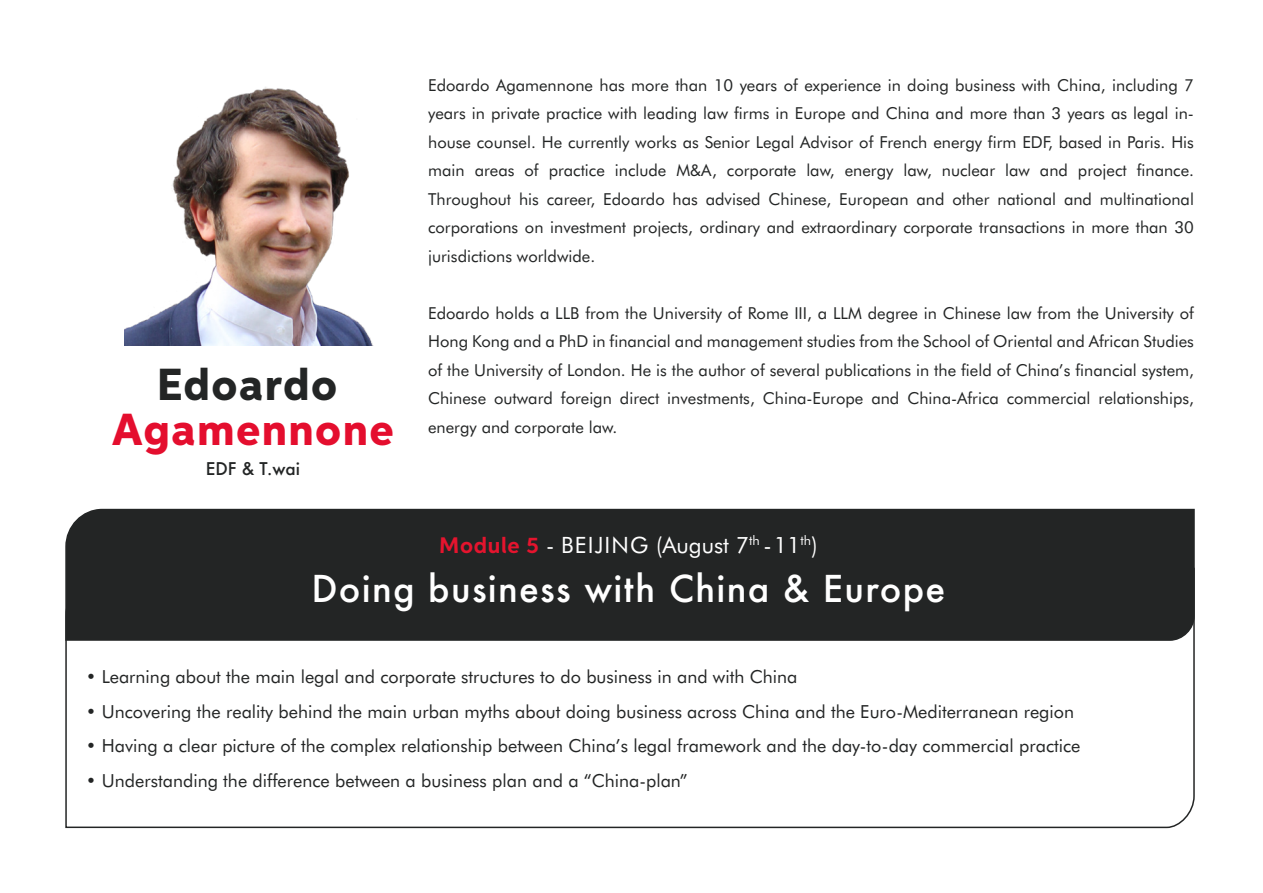
<style>
.page{position:relative;width:1263px;height:893px;background:#fff}
.page>*{position:absolute;margin:0;border:0;box-sizing:border-box;transform-origin:0 0}
.t1{font:800 45px "Neutro";letter-spacing:.03em;color:#e40e2e}
.t2{font:800 45px "Neutro";letter-spacing:.03em;color:#232525}
.t3{font:500 36px "Futura";letter-spacing:.035em;color:#fff}
.t4{font:22.5px "Futura BT";letter-spacing:.025em;color:#fff}
.t5{font:18px "Futura BT";color:#232525}
.t6{font:500 17.1px "Futura";color:#232525}
.t7{font:16.5px/28.5px "Futura BT";color:#232525;text-align:justify}
.s1{font-family:"Neutro";font-weight:700;color:#e5142e}
</style>
<div class="page">
<svg style="left:65px;top:642px;width:1130px;height:187px"></svg>
<div style="left:65px;top:508px;width:1130px;height:134px;background:#232525"></div>
<img style="left:124px;top:87px;width:250px;height:259px">
<h1 class="t2" style="left:157px;top:357px;width:182px">Edoardo</h1>
<h1 class="t1" style="left:112px;top:402px;width:283px">Agamennone</h1>
<p class="t6" style="left:206px;top:457px;width:96px">EDF &amp; T.wai</p>
<p class="t7" style="left:428px;top:70px;width:767px">Edoardo Agamennone has more than 10 years of experience in doing business with China, including 7 years in private practice with leading law firms in Europe and China and more than 3 years as legal in&shy;house counsel. He currently works as Senior Legal Advisor of French energy firm EDF, based in Paris. His main areas of practice include M&amp;A, corporate law, energy law, nuclear law and project finance.<br>Throughout his career, Edoardo has advised Chinese, European and other national and multinational corporations on investment projects, ordinary and extraordinary corporate transactions in more than 30 jurisdictions worldwide.</p>
<p class="t7" style="left:428px;top:298px;width:767px">Edoardo holds a LLB from the University of Rome III, a LLM degree in Chinese law from the University of Hong Kong and a PhD in financial and management studies from the School of Oriental and African Studies of the University of London. He is the author of several publications in the field of China’s financial system, Chinese outward foreign direct investments, China-Europe and China-Africa commercial relationships, energy and corporate law.</p>
<h3 class="t4" style="left:439px;top:531px;width:380px"><span class="s1">Module 5</span> - BEIJING (August 7<sup>th</sup> -11<sup>th</sup>)</h3>
<h2 class="t3" style="left:312px;top:564px;width:635px">Doing business with China &amp; Europe</h2>
<p class="t5" style="left:86px;top:666px;width:713px">• Learning about the main legal and corporate structures to do business in and with China</p>
<p class="t5" style="left:86px;top:700px;width:990px">• Uncovering the reality behind the main urban myths about doing business across China and the Euro-Mediterranean region</p>
<p class="t5" style="left:86px;top:735px;width:996px">• Having a clear picture of the complex relationship between China’s legal framework and the day-to-day commercial practice</p>
<p class="t5" style="left:86px;top:769px;width:603px">• Understanding the difference between a business plan and a “China-plan”</p>
</div>
